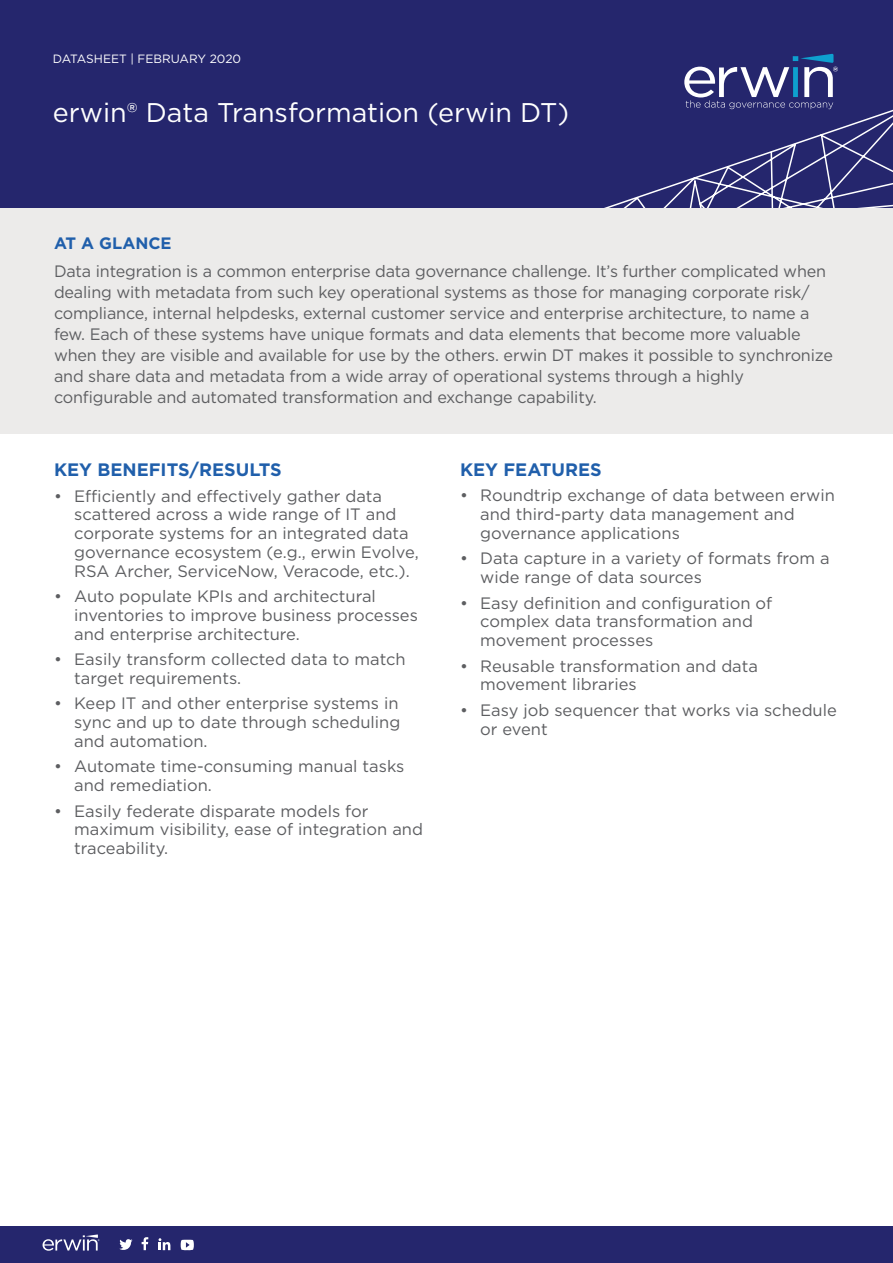
<style>
.page{position:relative;width:893px;height:1263px;background:#fff}
.page>*{position:absolute;margin:0;border:0;box-sizing:border-box;transform-origin:0 0}
.t1{font:27px "Gotham";color:#fff}
.t2{font:700 18px "Gotham";color:#205fab}
.t3{font:16.5px/18.8px "Gotham";letter-spacing:-.01em;color:#5d5e61}
.t4{font:700 16.5px "Gotham";color:#205fab}
.t5{font:12px "Gotham";color:#fff}
</style>
<div class="page">
<div style="left:0;top:1226px;width:893px;height:37px;background:#25266d"></div>
<svg style="left:43px;top:1234px;width:57px;height:17px"></svg>
<svg style="left:119px;top:1239px;width:13px;height:11px"></svg>
<svg style="left:142px;top:1237px;width:6px;height:13px"></svg>
<svg style="left:159px;top:1238px;width:12px;height:12px"></svg>
<svg style="left:181px;top:1240px;width:13px;height:10px"></svg>
<div style="left:0;top:206px;width:893px;height:228px;background:#ecebea"></div>
<div style="left:0;top:0;width:893px;height:208px;background:#25266d"></div>
<svg style="left:604px;top:109px;width:289px;height:99px"></svg>
<svg style="left:684px;top:54px;width:154px;height:55px"></svg>
<p class="t5" style="left:53px;top:51px;width:190px">DATASHEET | FEBRUARY 2020</p>
<p class="t1" style="left:53px;top:95px;width:518px">erwin® Data Transformation (erwin DT)</p>
<p class="t4" style="left:54px;top:232px;width:119px">AT A GLANCE</p>
<p class="t3" style="left:54px;top:260px;width:780px;line-height:21px">Data integration is a common enterprise data governance challenge. It’s further complicated when dealing with metadata from such key operational systems as those for managing corporate risk/ compliance, internal helpdesks, external customer service and enterprise architecture, to name a few. Each of these systems have unique formats and data elements that become more valuable when they are visible and available for use by the others. erwin DT makes it possible to synchronize and share data and metadata from a wide array of operational systems through a highly configurable and automated transformation and exchange capability.</p>
<p class="t2" style="left:54px;top:458px;width:229px">KEY BENEFITS/RESULTS</p>
<p class="t3" style="left:74px;top:486px;width:346px;text-indent:-20px">• Efficiently and effectively gather data scattered across a wide range of IT and corporate systems for an integrated data governance ecosystem (e.g., erwin Evolve, RSA Archer, ServiceNow, Veracode, etc.).</p>
<p class="t3" style="left:74px;top:587px;width:345px;text-indent:-20px">• Auto populate KPIs and architectural inventories to improve business processes and enterprise architecture.</p>
<p class="t3" style="left:74px;top:650px;width:333px;text-indent:-20px">• Easily transform collected data to match target requirements.</p>
<p class="t3" style="left:74px;top:694px;width:328px;text-align:justify;text-indent:-20px">• Keep IT and other enterprise systems in sync and up to date through scheduling and automation.</p>
<p class="t3" style="left:74px;top:757px;width:332px;text-indent:-20px">• Automate time-consuming manual tasks and remediation.</p>
<p class="t3" style="left:74px;top:801px;width:350px;text-indent:-20px">• Easily federate disparate models for maximum visibility, ease of integration and traceability.</p>
<p class="t2" style="left:460px;top:457px;width:143px">KEY FEATURES</p>
<p class="t3" style="left:480px;top:486px;width:356px;text-indent:-20px">• Roundtrip exchange of data between erwin and third-party data management and governance applications</p>
<p class="t3" style="left:480px;top:549px;width:351px;text-indent:-20px">• Data capture in a variety of formats from a wide range of data sources</p>
<p class="t3" style="left:480px;top:593px;width:294px;text-indent:-20px">• Easy definition and configuration of complex data transformation and movement processes</p>
<p class="t3" style="left:480px;top:656px;width:279px;text-indent:-20px">• Reusable transformation and data movement libraries</p>
<p class="t3" style="left:480px;top:700px;width:358px;text-indent:-20px">• Easy job sequencer that works via schedule or event</p>
</div>
